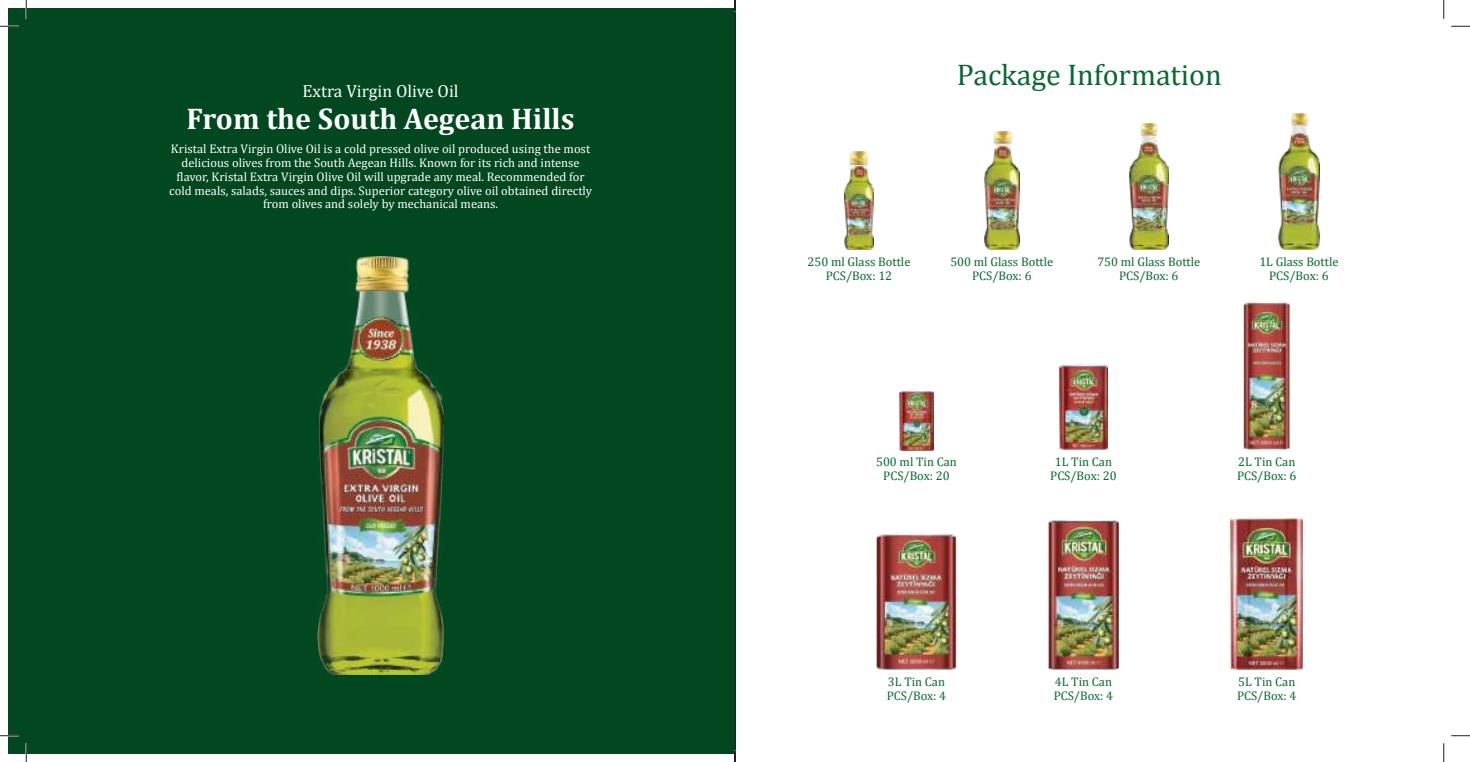
<style>
.page{position:relative;width:1470px;height:762px;background:#fff}
.page>*{position:absolute;margin:0;border:0;box-sizing:border-box;transform-origin:0 0}
.t1{font:700 30px "Cambria";color:#fff}
.t2{font:30px "Cambria";color:#096831}
.t3{font:17.5px "Cambria";color:#fff}
.t4{font:12.5px/13.8px "Cambria";color:#fff;text-align:center}
.t5{font:12.5px/13.8px "Cambria";color:#096831;text-align:center}
</style>
<div class="page">
<div style="left:9px;top:9px;width:726px;height:744px;background:#014720"></div>
<img style="left:317px;top:256px;width:127px;height:418px">
<img style="left:1278px;top:113px;width:42px;height:136px">
<img style="left:984px;top:131px;width:35px;height:118px">
<img style="left:844px;top:152px;width:30px;height:97px">
<img style="left:1243px;top:302px;width:47px;height:147px">
<img style="left:899px;top:391px;width:34px;height:59px">
<img style="left:1048px;top:520px;width:71px;height:149px">
<img style="left:1230px;top:518px;width:73px;height:151px">
<img style="left:877px;top:534px;width:79px;height:135px">
<img style="left:1129px;top:124px;width:39px;height:125px">
<img style="left:1059px;top:366px;width:49px;height:83px">
<hr style="left:735px;top:9px;width:1px;height:744px;background:#241f1f">
<svg style="left:0;top:25px;width:19px;height:2px"></svg>
<svg style="left:1451px;top:25px;width:19px;height:2px"></svg>
<svg style="left:0;top:734px;width:19px;height:2px"></svg>
<svg style="left:1451px;top:735px;width:19px;height:1px"></svg>
<svg style="left:25px;top:0;width:2px;height:19px"></svg>
<svg style="left:25px;top:742px;width:2px;height:19px"></svg>
<svg style="left:1443px;top:0;width:1px;height:19px"></svg>
<svg style="left:1443px;top:743px;width:1px;height:18px"></svg>
<svg style="left:734px;top:0;width:2px;height:11px"></svg>
<svg style="left:734px;top:750px;width:2px;height:11px"></svg>
<h2 class="t3" style="left:303px;top:80px;width:158px">Extra Virgin Olive Oil</h2>
<h1 class="t1" style="left:187px;top:98px;width:389px">From the South Aegean Hills</h1>
<p class="t4" style="left:169px;top:142px;width:424px">Kristal Extra Virgin Olive Oil is a cold pressed olive oil produced using the most delicious olives from the South Aegean Hills. Known for its rich and intense flavor, Kristal Extra Virgin Olive Oil will upgrade any meal. Recommended for cold meals, salads, sauces and dips. Superior category olive oil obtained directly from olives and solely by mechanical means.</p>
<h1 class="t2" style="left:957px;top:57px;width:266px">Package Information</h1>
<p class="t5" style="left:807px;top:255px;width:104px">250 ml Glass Bottle<br>PCS/Box: 12</p>
<p class="t5" style="left:950px;top:255px;width:104px">500 ml Glass Bottle<br>PCS/Box: 6</p>
<p class="t5" style="left:1097px;top:255px;width:104px">750 ml Glass Bottle<br>PCS/Box: 6</p>
<p class="t5" style="left:1259px;top:255px;width:81px">1L Glass Bottle<br>PCS/Box: 6</p>
<p class="t5" style="left:876px;top:455px;width:82px">500 ml Tin Can<br>PCS/Box: 20</p>
<p class="t5" style="left:887px;top:675px;width:61px;text-align:left">3L Tin Can<br>PCS/Box: 4</p>
<p class="t5" style="left:1050px;top:455px;width:68px">1L Tin Can<br>PCS/Box: 20</p>
<p class="t5" style="left:1237px;top:455px;width:61px;text-align:left">2L Tin Can<br>PCS/Box: 6</p>
<p class="t5" style="left:1054px;top:675px;width:61px;text-align:left">4L Tin Can<br>PCS/Box: 4</p>
<p class="t5" style="left:1237px;top:675px;width:61px;text-align:left">5L Tin Can<br>PCS/Box: 4</p>
</div>
